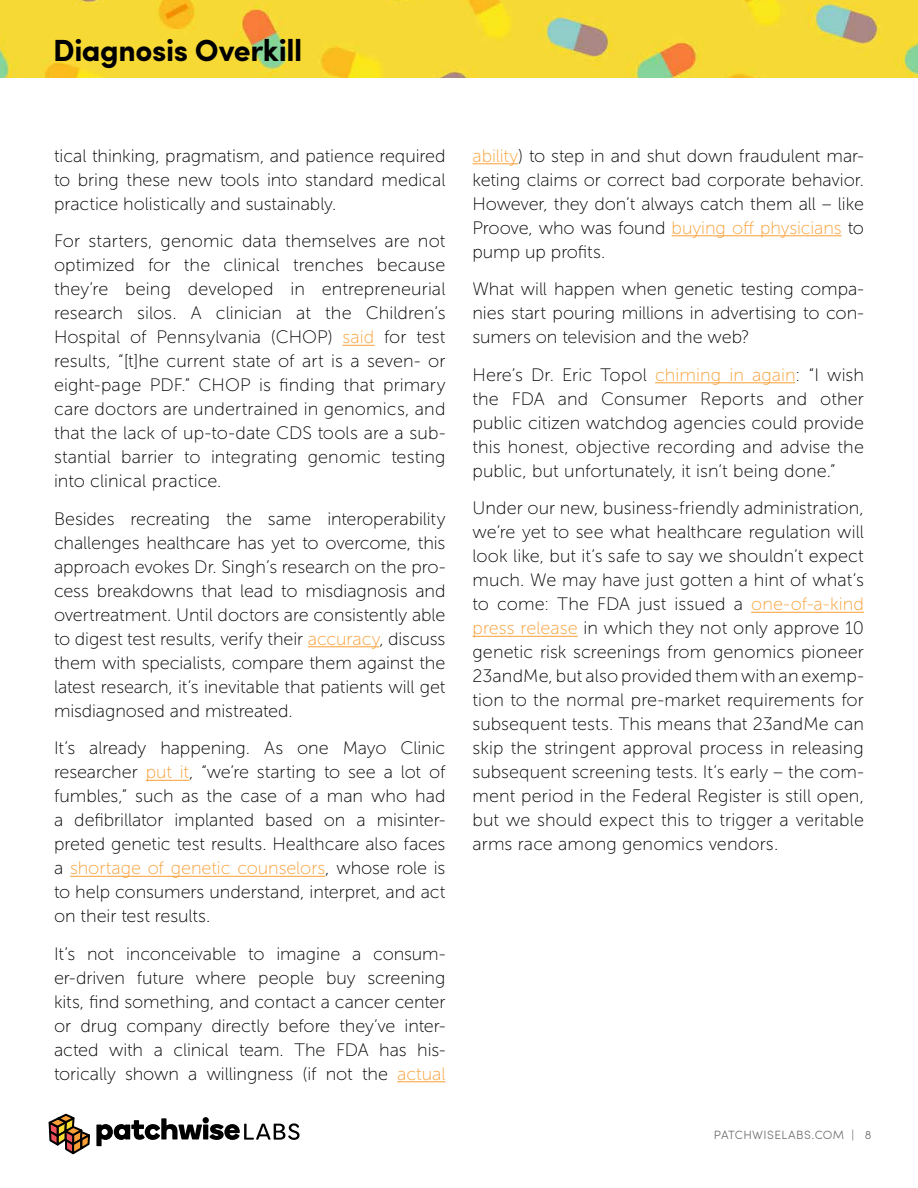
<style>
.page{position:relative;width:918px;height:1188px;background:#fff}
.page>*{position:absolute;margin:0;border:0;box-sizing:border-box;transform-origin:0 0}
.t1{font:700 30.6px "Sofia Pro";letter-spacing:-.015em;color:#000}
.t2{font:18px/24px "Museo Sans 100";letter-spacing:-.005em;color:#000;text-align:justify}
.t3{font:300 12px "Sofia Pro";letter-spacing:.035em;color:#6d6e71}
.s1{color:#f99f36}
</style>
<div class="page">
<img style="left:0;top:0;width:918px;height:78px">
<svg style="left:48px;top:1113px;width:252px;height:42px"></svg>
<hr style="left:342px;top:345px;width:33px;height:1px;background:#f99f36">
<hr style="left:308px;top:646px;width:71px;height:1px;background:#f99f36">
<hr style="left:146px;top:780px;width:43px;height:1px;background:#f99f36">
<hr style="left:70px;top:876px;width:255px;height:1px;background:#f99f36">
<hr style="left:397px;top:1081px;width:48px;height:1px;background:#f99f36">
<hr style="left:472px;top:163px;width:46px;height:1px;background:#f99f36">
<hr style="left:672px;top:235px;width:170px;height:1px;background:#f99f36">
<hr style="left:655px;top:382px;width:140px;height:1px;background:#f99f36">
<hr style="left:751px;top:612px;width:113px;height:1px;background:#f99f36">
<hr style="left:472px;top:636px;width:106px;height:1px;background:#f99f36">
<h1 class="t1" style="left:53px;top:27px;width:251px">Diagnosis Overkill</h1>
<p class="t2" style="left:54px;top:144px;width:393px">tical thinking, pragmatism, and patience required to bring these new tools into standard medical practice holistically and sustainably.</p>
<p class="t2" style="left:54px;top:230px;width:393px">For starters, genomic data themselves are not optimized for the clinical trenches because they’re being developed in entrepreneurial research silos. A clinician at the Children’s Hospital of Pennsylvania (CHOP) <span class="s1">said</span> for test results, “[t]he current state of art is a seven- or eight-page PDF.” CHOP is finding that primary care doctors are undertrained in genomics, and that the lack of up-to-date CDS tools are a sub&shy;stantial barrier to integrating genomic testing into clinical practice.</p>
<p class="t2" style="left:54px;top:507px;width:393px">Besides recreating the same interoperability challenges healthcare has yet to overcome, this approach evokes Dr. Singh’s research on the pro&shy;cess breakdowns that lead to misdiagnosis and overtreatment. Until doctors are consistently able to digest test results, verify their <span class="s1">accuracy</span>, discuss them with specialists, compare them against the latest research, it’s inevitable that patients will get misdiagnosed and mistreated.</p>
<p class="t2" style="left:54px;top:736px;width:393px">It’s already happening. As one Mayo Clinic researcher <span class="s1">put it</span>, “we’re starting to see a lot of fumbles,” such as the case of a man who had a defibrillator implanted based on a misinter&shy;preted genetic test results. Healthcare also faces a <span class="s1">shortage of genetic counselors</span>, whose role is to help consumers understand, interpret, and act on their test results.</p>
<p class="t2" style="left:54px;top:942px;width:393px">It’s not inconceivable to imagine a consum&shy;er-driven future where people buy screening kits, find something, and contact a cancer center or drug company directly before they’ve inter&shy;acted with a clinical team. The FDA has his&shy;torically shown a willingness (if not the <span class="s1">actual</span></p>
<p class="t2" style="left:472px;top:144px;width:393px"><span class="s1">ability</span>) to step in and shut down fraudulent mar&shy;keting claims or correct bad corporate behavior.<br>However, they don’t always catch them all – like Proove, who was found <span class="s1">buying off physicians</span> to pump up profits.</p>
<p class="t2" style="left:472px;top:277px;width:393px">What will happen when genetic testing compa&shy;nies start pouring millions in advertising to con&shy;sumers on television and the web?</p>
<p class="t2" style="left:472px;top:363px;width:393px">Here’s Dr. Eric Topol <span class="s1">chiming in again</span>: “I wish the FDA and Consumer Reports and other public citizen watchdog agencies could provide this honest, objective recording and advise the public, but unfortunately, it isn’t being done.”</p>
<p class="t2" style="left:472px;top:496px;width:393px">Under our new, business-friendly administration, we’re yet to see what healthcare regulation will look like, but it’s safe to say we shouldn’t expect much. We may have just gotten a hint of what’s to come: The FDA just issued a <span class="s1">one-of-a-kind press release</span> in which they not only approve 10 genetic risk screenings from genomics pioneer 23andMe, but also provided them with an exemp&shy;tion to the normal pre-market requirements for subsequent tests. This means that 23andMe can skip the stringent approval process in releasing subsequent screening tests. It’s early – the com&shy;ment period in the Federal Register is still open, but we should expect this to trigger a veritable arms race among genomics vendors.</p>
<p class="t3" style="left:714px;top:1125px;width:159px">PATCHWISELABS.COM | 8</p>
</div>
